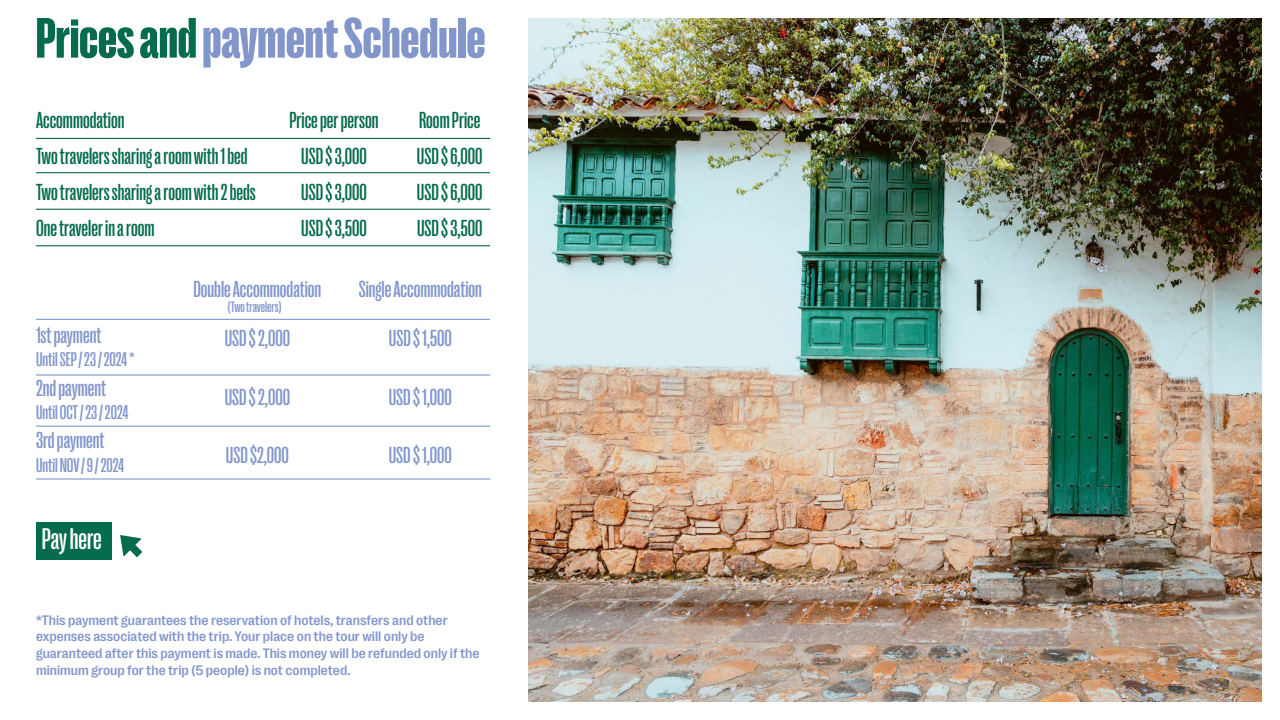
<style>
.page{position:relative;width:1280px;height:720px;background:#fff}
.page>*{position:absolute;margin:0;border:0;box-sizing:border-box;transform-origin:0 0}
.t1{font:900 72px "Right Grotesk Tight";color:#056b4d}
.t2{font:900 58px "Right Grotesk Tight";color:#8296cc}
.t3{font:500 30.5px "Right Grotesk Tight";letter-spacing:-.005em;color:#fff}
.t4{font:500 23.6px/36px "Right Grotesk Tight";color:#056b4d}
.t5{font:500 23.6px/49.5px "Right Grotesk Tight";color:#8296cc;text-align:center}
.t6{font:500 20.2px "Right Grotesk Tight";color:#8296cc}
.t7{font:500 15.4px "Right Grotesk Tight";color:#8296cc}
.t8{font:500 14px/16.8px "Right Grotesk";color:#8296cc}
.s1{color:#056b4d}
</style>
<div class="page">
<hr style="left:36px;top:209px;width:454px;height:1px;background:#056b4d">
<hr style="left:36px;top:245px;width:454px;height:1px;background:#056b4d">
<hr style="left:36px;top:172px;width:454px;height:1px;background:#056b4d">
<hr style="left:36px;top:138px;width:454px;height:1px;background:#056b4d">
<img style="left:528px;top:18px;width:734px;height:684px">
<hr style="left:36px;top:374px;width:454px;height:2px;background:#8296cc">
<hr style="left:36px;top:426px;width:454px;height:1px;background:#8296cc">
<hr style="left:36px;top:478px;width:454px;height:2px;background:#8296cc">
<hr style="left:36px;top:319px;width:454px;height:1px;background:#8296cc">
<div style="left:36px;top:522px;width:76px;height:38px;background:#056b4d"></div>
<h2 class="t2" style="left:36px;top:8px;width:451px"><span class="s1">Prices and</span> payment Schedule</h2>
<h3 class="t4" style="left:36px;top:102px;width:221px">Accommodation<br>Two travelers sharing a room with 1 bed<br>Two travelers sharing a room with 2 beds<br>One traveler in a room</h3>
<h3 class="t4" style="left:290px;top:102px;width:91px;text-align:center">Price per person<br>USD $ 3,000<br>USD $ 3,000<br>USD $ 3,500</h3>
<h3 class="t4" style="left:417px;top:102px;width:67px;text-align:justify">Room Price USD $ 6,000<br>USD $ 6,000<br>USD $ 3,500</h3>
<h3 class="t5" style="left:36px;top:310px;width:67px">1st payment</h3>
<h3 class="t6" style="left:36px;top:349px;width:100px">Until SEP / 23 / 2024 *</h3>
<h3 class="t5" style="left:36px;top:363px;width:72px">2nd payment</h3>
<h3 class="t6" style="left:36px;top:402px;width:94px">Until OCT / 23 / 2024</h3>
<h3 class="t5" style="left:36px;top:416px;width:70px">3rd payment</h3>
<h3 class="t6" style="left:36px;top:455px;width:90px">Until NOV / 9 / 2024</h3>
<h3 class="t3" style="left:42px;top:523px;width:61px">Pay here</h3>
<h1 class="t1" style="left:118px;top:504px;width:27px">↖</h1>
<h3 class="t5" style="left:193px;top:264px;width:129px">Double Accommodation<br>USD $ 2,000</h3>
<h3 class="t5" style="left:225px;top:372px;width:67px">USD $ 2,000</h3>
<h3 class="t5" style="left:226px;top:430px;width:65px">USD $2,000</h3>
<p class="t7" style="left:228px;top:299px;width:55px">(Two travelers)</p>
<h3 class="t5" style="left:359px;top:264px;width:125px">Single Accommodation<br>USD $ 1,500</h3>
<h3 class="t5" style="left:389px;top:372px;width:65px">USD $ 1,000</h3>
<h3 class="t5" style="left:389px;top:430px;width:65px">USD $ 1,000</h3>
<p class="t8" style="left:36px;top:611px;width:445px">*This payment guarantees the reservation of hotels, transfers and other expenses associated with the trip. Your place on the tour will only be guaranteed after this payment is made. This money will be refunded only if the minimum group for the trip (5 people) is not completed.</p>
</div>
